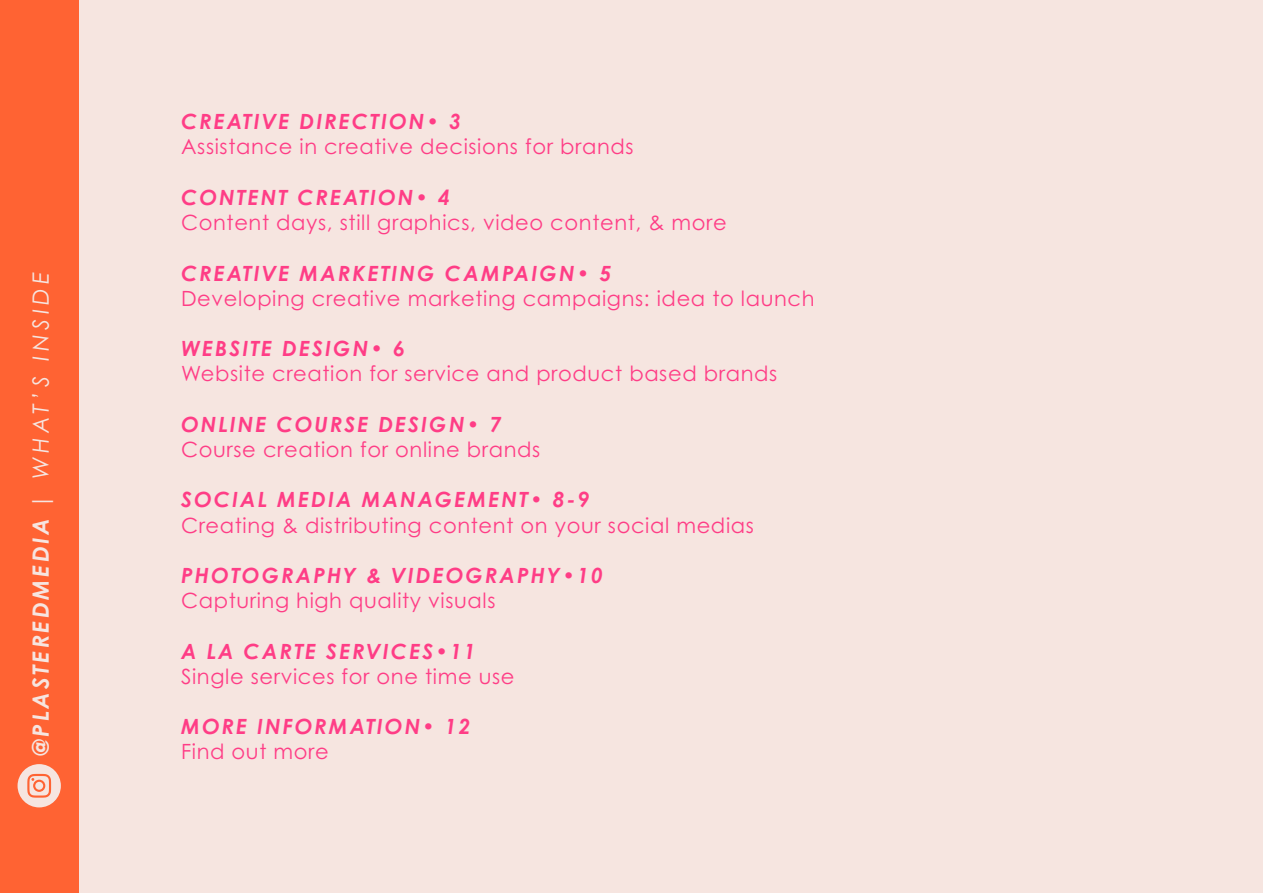
<style>
.page{position:relative;width:1263px;height:893px;background:#f6e5e0}
.page>*{position:absolute;margin:0;border:0;box-sizing:border-box;transform-origin:0 0}
.t1{font:italic 700 22.5px "Century Gothic Pro";letter-spacing:.12em;color:#f6e5e0}
.t2{font:21px "Century Gothic Pro";letter-spacing:.03em;color:#ff3d86}
.t3{font:italic 700 21px "Century Gothic Pro";letter-spacing:.1em;color:#ff3d86}
.s1{font-weight:400}
</style>
<div class="page">
<div style="left:0;top:0;width:78px;height:893px;background:#ff6333"></div>
<div style="left:18px;top:764px;width:43px;height:43px;background:#f6e5e0;border-radius:22px"></div>
<svg style="left:27px;top:774px;width:24px;height:24px"></svg>
<p class="t1" style="left:26px;top:756px;width:486px;rotate:-90deg">@PLASTEREDMEDIA <span class="s1">| WHAT’S INSIDE</span></p>
<p class="t3" style="left:181px;top:108px;width:281px">CREATIVE DIRECTION• 3</p>
<p class="t2" style="left:181px;top:134px;width:454px">Assistance in creative decisions for brands</p>
<p class="t3" style="left:181px;top:184px;width:270px">CONTENT CREATION• 4</p>
<p class="t2" style="left:181px;top:210px;width:547px">Content days, still graphics, video content, &amp; more</p>
<p class="t3" style="left:181px;top:259px;width:432px">CREATIVE MARKETING CAMPAIGN• 5</p>
<p class="t2" style="left:181px;top:285px;width:635px">Developing creative marketing campaigns: idea to launch</p>
<p class="t3" style="left:181px;top:335px;width:225px">WEBSITE DESIGN• 6</p>
<p class="t2" style="left:181px;top:361px;width:598px">Website creation for service and product based brands</p>
<p class="t3" style="left:181px;top:411px;width:322px">ONLINE COURSE DESIGN• 7</p>
<p class="t2" style="left:181px;top:437px;width:361px">Course creation for online brands</p>
<p class="t3" style="left:181px;top:486px;width:410px">SOCIAL MEDIA MANAGEMENT• 8-9</p>
<p class="t2" style="left:181px;top:512px;width:574px">Creating &amp; distributing content on your social medias</p>
<p class="t3" style="left:181px;top:562px;width:423px">PHOTOGRAPHY &amp; VIDEOGRAPHY•10</p>
<p class="t2" style="left:181px;top:588px;width:316px">Capturing high quality visuals</p>
<p class="t3" style="left:181px;top:637px;width:296px">A LA CARTE SERVICES•11</p>
<p class="t2" style="left:181px;top:663px;width:335px">Single services for one time use</p>
<p class="t3" style="left:181px;top:713px;width:291px">MORE INFORMATION• 12</p>
<p class="t2" style="left:181px;top:739px;width:149px">Find out more</p>
</div>
